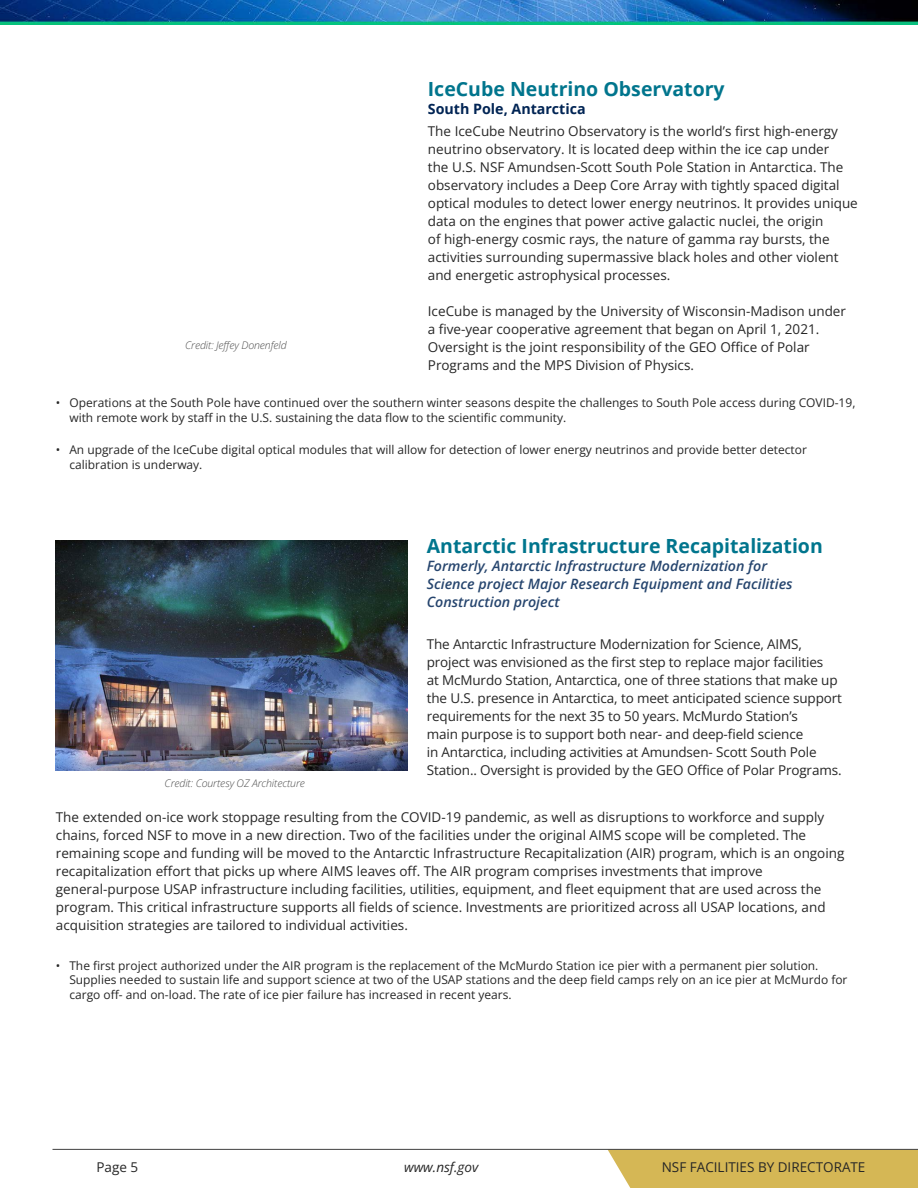
<style>
.page{position:relative;width:918px;height:1188px;background:#fff}
.page>*{position:absolute;margin:0;border:0;box-sizing:border-box;transform-origin:0 0}
.t1{font:700 19.5px "Open Sans";color:#00758d}
.t2{font:italic 600 14.25px/18px "Open Sans";color:#26456e}
.t3{font:700 14.25px "Open Sans";color:#002454}
.t4{font:13.5px/18px "Open Sans";color:#262626}
.t5{font:italic 13.5px "Open Sans";color:#262626}
.t6{font:12px/14.4px "Open Sans";color:#262626}
.t7{font:italic 300 10.5px "Open Sans";letter-spacing:-.015em;color:#4d4d4d}
</style>
<div class="page">
<div style="left:608px;top:1150px;width:310px;height:38px;background:#d5b755"></div>
<img style="left:0;top:0;width:918px;height:24px">
<hr style="left:52px;top:1149px;width:866px;height:1px;background:#404040">
<img style="left:56px;top:540px;width:352px;height:231px">
<h3 class="t1" style="left:428px;top:75px;width:298px">IceCube Neutrino Observatory</h3>
<h5 class="t3" style="left:428px;top:99px;width:159px">South Pole, Antarctica</h5>
<p class="t4" style="left:428px;top:122px;width:412px">The IceCube Neutrino Observatory is the world’s first high-energy</p>
<p class="t4" style="left:428px;top:140px;width:432px">neutrino observatory. It is located deep within the ice cap under<br>the U.S. NSF Amundsen-Scott South Pole Station in Antarctica. The observatory includes a Deep Core Array with tightly spaced digital optical modules to detect lower energy neutrinos. It provides unique data on the engines that power active galactic nuclei, the origin<br>of high-energy cosmic rays, the nature of gamma ray bursts, the activities surrounding supermassive black holes and other violent and energetic astrophysical processes.</p>
<p class="t4" style="left:428px;top:302px;width:420px">IceCube is managed by the University of Wisconsin-Madison under</p>
<p class="t4" style="left:428px;top:320px;width:393px">a five-year cooperative agreement that began on April 1, 2021.<br>Oversight is the joint responsibility of the GEO Office of Polar</p>
<p class="t4" style="left:428px;top:356px;width:268px">Programs and the MPS Division of Physics.</p>
<p class="t6" style="left:56px;top:395px;width:801px">• Operations at the South Pole have continued over the southern winter seasons despite the challenges to South Pole access during COVID-19,</p>
<p class="t6" style="left:69px;top:410px;width:498px">with remote work by staff in the U.S. sustaining the data flow to the scientific community.</p>
<p class="t6" style="left:69px;top:442px;width:739px;text-indent:-14px">• An upgrade of the IceCube digital optical modules that will allow for detection of lower energy neutrinos and provide better detector calibration is underway.</p>
<p class="t7" style="left:185px;top:338px;width:103px">Credit: Jeffey Donenfeld</p>
<h3 class="t1" style="left:427px;top:533px;width:398px">Antarctic Infrastructure Recapitalization</h3>
<h5 class="t2" style="left:427px;top:557px;width:367px">Formerly, Antarctic Infrastructure Modernization for<br>Science project Major Research Equipment and Facilities<br>Construction project</h5>
<p class="t4" style="left:427px;top:635px;width:377px">The Antarctic Infrastructure Modernization for Science, AIMS,</p>
<p class="t4" style="left:427px;top:653px;width:398px">project was envisioned as the first step to replace major facilities</p>
<p class="t4" style="left:427px;top:671px;width:417px">at McMurdo Station, Antarctica, one of three stations that make up the U.S. presence in Antarctica, to meet anticipated science support requirements for the next 35 to 50 years. McMurdo Station’s</p>
<p class="t4" style="left:427px;top:725px;width:378px">main purpose is to support both near- and deep-field science</p>
<p class="t4" style="left:427px;top:743px;width:392px">in Antarctica, including activities at Amundsen- Scott South Pole</p>
<p class="t4" style="left:427px;top:761px;width:416px">Station.. Oversight is provided by the GEO Office of Polar Programs.</p>
<p class="t4" style="left:56px;top:808px;width:790px">The extended on-ice work stoppage resulting from the COVID-19 pandemic, as well as disruptions to workforce and supply chains, forced NSF to move in a new direction. Two of the facilities under the original AIMS scope will be completed. The remaining scope and funding will be moved to the Antarctic Infrastructure Recapitalization (AIR) program, which is an ongoing</p>
<p class="t4" style="left:56px;top:862px;width:771px">recapitalization effort that picks up where AIMS leaves off. The AIR program comprises investments that improve general-purpose USAP infrastructure including facilities, utilities, equipment, and fleet equipment that are used across the program. This critical infrastructure supports all fields of science. Investments are prioritized across all USAP locations, and</p>
<p class="t4" style="left:56px;top:916px;width:354px">acquisition strategies are tailored to individual activities.</p>
<p class="t6" style="left:69px;top:958px;width:780px;text-indent:-14px">• The first project authorized under the AIR program is the replacement of the McMurdo Station ice pier with a permanent pier solution.<br>Supplies needed to sustain life and support science at two of the USAP stations and the deep field camps rely on an ice pier at McMurdo for cargo off- and on-load. The rate of ice pier failure has increased in recent years.</p>
<p class="t7" style="left:165px;top:776px;width:142px">Credit: Courtesy OZ Architecture</p>
<p class="t4" style="left:97px;top:1158px;width:43px">Page 5</p>
<p class="t5" style="left:404px;top:1158px;width:76px">www.nsf.gov</p>
<p class="t4" style="left:662px;top:1158px;width:205px">NSF FACILITIES BY DIRECTORATE</p>
</div>
